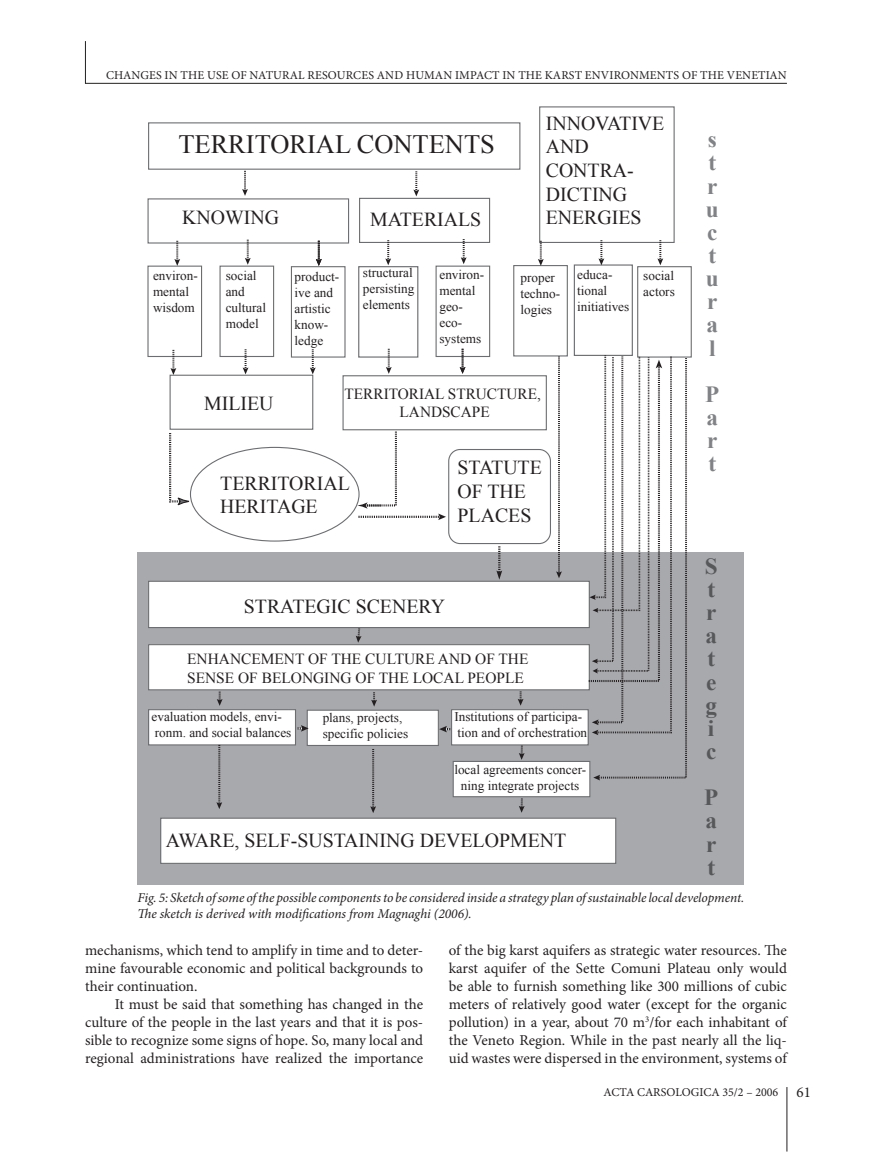
<style>
.page{position:relative;width:872px;height:1170px;background:#fff}
.page>*{position:absolute;margin:0;border:0;box-sizing:border-box;transform-origin:0 0}
.t1{font:26.4px "Times New Roman";color:#231f20}
.t2{font:700 23.1px/23.1px "Times New Roman";color:#808285;text-align:justify}
.t3{font:700 23.1px/23.1px "Times New Roman";color:#57585a}
.t4{font:19.8px/23.7px "Times New Roman";color:#231f20}
.t5{font:15.45px/18.8px "Times New Roman";color:#231f20;text-align:center}
.tekstblok{font:15px/18px "Minion Pro";color:#231f20;text-align:justify}
.tekstblok_prviodstav{font:15px/18px "Minion Pro";color:#231f20;text-align:justify}
.podpisi{font:italic 13.5px/16.2px "Minion Pro";letter-spacing:-.01em;color:#231f20}
.t6{font:13.2px/15.9px "Times New Roman";color:#231f20}
.pasica_avtor_clanka{font:12px "Minion Pro";letter-spacing:.01em;color:#231f20}
.s1{font-size:15px}
</style>
<div class="page">
<hr style="left:786px;top:1086px;width:1px;height:65px;background:#231f20">
<hr style="left:85px;top:41px;width:1px;height:43px;background:#231f20">
<hr style="left:85px;top:83px;width:702px;height:1px;background:#231f20">
<div style="left:137px;top:552px;width:606px;height:332px;background:#a8a9ad"></div>
<div style="left:148px;top:122px;width:372px;height:48px;border:1px solid #6c6d70"></div>
<div style="left:539px;top:106px;width:135px;height:137px;border:1px solid #6c6d70"></div>
<div style="left:147px;top:198px;width:202px;height:45px;border:1px solid #6c6d70"></div>
<div style="left:359px;top:198px;width:131px;height:45px;border:1px solid #6c6d70"></div>
<div style="left:147px;top:265px;width:55px;height:92px;border:1px solid #6c6d70"></div>
<div style="left:169px;top:374px;width:144px;height:56px;border:1px solid #6c6d70"></div>
<div style="left:342px;top:375px;width:205px;height:55px;border:1px solid #6c6d70"></div>
<div style="left:448px;top:449px;width:103px;height:95px;border:1px solid #6c6d70;border-radius:11px"></div>
<div style="left:574px;top:264px;width:59px;height:92px;border:1px solid #6c6d70"></div>
<div style="left:435px;top:265px;width:55px;height:92px;border:1px solid #6c6d70"></div>
<div style="left:358px;top:266px;width:60px;height:91px;border:1px solid #6c6d70"></div>
<div style="left:291px;top:266px;width:54px;height:91px;border:1px solid #6c6d70"></div>
<div style="left:219px;top:265px;width:55px;height:92px;border:1px solid #6c6d70"></div>
<div style="left:637px;top:266px;width:55px;height:91px;border:1px solid #6c6d70"></div>
<div style="left:513px;top:265px;width:55px;height:91px;border:1px solid #6c6d70"></div>
<div style="left:149px;top:581px;width:440px;height:46px;background:#fff"></div>
<div style="left:148px;top:580px;width:442px;height:48px;border:1px solid #6c6d70"></div>
<div style="left:149px;top:644px;width:440px;height:45px;background:#fff"></div>
<div style="left:148px;top:644px;width:442px;height:46px;border:1px solid #6c6d70"></div>
<div style="left:149px;top:709px;width:146px;height:35px;background:#fff"></div>
<div style="left:148px;top:709px;width:148px;height:36px;border:1px solid #6c6d70"></div>
<div style="left:451px;top:709px;width:137px;height:35px;background:#fff"></div>
<div style="left:451px;top:709px;width:138px;height:36px;border:1px solid #6c6d70"></div>
<div style="left:307px;top:710px;width:131px;height:35px;background:#fff"></div>
<div style="left:307px;top:709px;width:132px;height:37px;border:1px solid #6c6d70"></div>
<div style="left:453px;top:761px;width:137px;height:35px;background:#fff"></div>
<div style="left:453px;top:760px;width:137px;height:37px;border:1px solid #6c6d70"></div>
<div style="left:161px;top:818px;width:454px;height:45px;background:#fff"></div>
<div style="left:160px;top:817px;width:456px;height:46px;border:1px solid #6c6d70"></div>
<svg style="left:242px;top:171px;width:6px;height:25px"></svg>
<svg style="left:413px;top:171px;width:6px;height:25px"></svg>
<svg style="left:316px;top:241px;width:6px;height:25px"></svg>
<svg style="left:245px;top:240px;width:6px;height:25px"></svg>
<svg style="left:174px;top:241px;width:6px;height:25px"></svg>
<svg style="left:538px;top:241px;width:5px;height:25px"></svg>
<svg style="left:461px;top:239px;width:5px;height:25px"></svg>
<svg style="left:385px;top:240px;width:6px;height:25px"></svg>
<svg style="left:657px;top:240px;width:6px;height:25px"></svg>
<svg style="left:598px;top:240px;width:6px;height:25px"></svg>
<svg style="left:170px;top:350px;width:6px;height:25px"></svg>
<svg style="left:310px;top:349px;width:6px;height:25px"></svg>
<svg style="left:243px;top:349px;width:5px;height:25px"></svg>
<svg style="left:460px;top:349px;width:5px;height:25px"></svg>
<svg style="left:386px;top:349px;width:6px;height:25px"></svg>
<svg style="left:556px;top:356px;width:6px;height:222px"></svg>
<svg style="left:356px;top:626px;width:5px;height:16px"></svg>
<svg style="left:518px;top:691px;width:5px;height:14px"></svg>
<svg style="left:371px;top:692px;width:6px;height:14px"></svg>
<svg style="left:217px;top:691px;width:5px;height:14px"></svg>
<svg style="left:519px;top:745px;width:5px;height:14px"></svg>
<svg style="left:519px;top:798px;width:5px;height:14px"></svg>
<svg style="left:370px;top:749px;width:6px;height:64px"></svg>
<svg style="left:216px;top:744px;width:6px;height:65px"></svg>
<svg style="left:439px;top:726px;width:11px;height:6px"></svg>
<svg style="left:496px;top:546px;width:6px;height:33px"></svg>
<svg style="left:297px;top:725px;width:12px;height:6px"></svg>
<svg style="left:586px;top:353px;width:102px;height:427px"></svg>
<svg style="left:357px;top:429px;width:89px;height:91px"></svg>
<svg style="left:169px;top:433px;width:25px;height:73px"></svg>
<p class="pasica_avtor_clanka" style="left:106px;top:67px;width:682px">CHANGES IN THE USE OF NATURAL RESOURCES AND HUMAN IMPACT IN THE KARST ENVIRONMENTS OF THE VENETIAN</p>
<p class="t1" style="left:178px;top:129px;width:318px">TERRITORIAL CONTENTS</p>
<p class="t4" style="left:546px;top:111px;width:120px">INNOVATIVE<br>AND<br>CONTRA-<br>DICTING</p>
<p class="t4" style="left:182px;top:205px;width:98px">KNOWING</p>
<p class="t4" style="left:370px;top:207px;width:113px">MATERIALS</p>
<p class="t4" style="left:546px;top:205px;width:97px">ENERGIES</p>
<p class="t6" style="left:153px;top:267px;width:46px">environ&shy;mental wisdom</p>
<p class="t6" style="left:226px;top:268px;width:42px">social and cultural model</p>
<p class="t6" style="left:294px;top:268px;width:46px">product&shy;ive and artistic know&shy;ledge</p>
<p class="t6" style="left:363px;top:264px;width:53px;text-align:justify">structural persisting elements</p>
<p class="t6" style="left:439px;top:266px;width:46px">environ&shy;mental geo&shy;eco&shy;systems</p>
<p class="t6" style="left:520px;top:269px;width:41px">proper techno&shy;logies</p>
<p class="t6" style="left:643px;top:268px;width:33px">social actors</p>
<p class="t6" style="left:577px;top:266px;width:54px">educa&shy;tional initiatives</p>
<p class="t4" style="left:204px;top:391px;width:71px">MILIEU</p>
<p class="t5" style="left:344px;top:384px;width:198px">TERRITORIAL STRUCTURE,<br>LANDSCAPE</p>
<p class="t4" style="left:220px;top:471px;width:131px">TERRITORIAL<br>HERITAGE</p>
<p class="t4" style="left:457px;top:455px;width:86px">STATUTE<br>OF THE<br>PLACES</p>
<p class="t4" style="left:244px;top:594px;width:202px">STRATEGIC SCENERY</p>
<p class="t5" style="left:187px;top:649px;width:343px;text-align:left">ENHANCEMENT OF THE CULTURE AND OF THE<br>SENSE OF BELONGING OF THE LOCAL PEOPLE</p>
<p class="t6" style="left:151px;top:708px;width:141px">evaluation models, envi&shy;ronm. and social balances</p>
<p class="t6" style="left:323px;top:709px;width:87px">plans, projects, specific policies</p>
<p class="t6" style="left:454px;top:708px;width:134px">Institutions of participa&shy;tion and of orchestration</p>
<p class="t6" style="left:454px;top:761px;width:133px;text-align:center">local agreements concer&shy;ning integrate projects</p>
<p class="t4" style="left:166px;top:828px;width:402px">AWARE, SELF-SUSTAINING DEVELOPMENT</p>
<p class="t2" style="left:706px;top:128px;width:14px">s t r u c t u r a l</p>
<p class="t2" style="left:705px;top:382px;width:16px">P a r t</p>
<p class="t3" style="left:704px;top:554px;width:14px">S t r a t e g i c</p>
<p class="t3" style="left:704px;top:785px;width:16px;text-align:justify">P a r t</p>
<p class="podpisi" style="left:137px;top:889px;width:608px">Fig. 5: Sketch ofsome ofthe possible components to be considered inside a strategy plan ofsustainable local development.<br>The sketch is derived with modifications from Magnaghi (2006).</p>
<p class="tekstblok_prviodstav" style="left:85px;top:941px;width:340px">mechanisms, which tend to amplify in time and to deter&shy;mine favourable economic and political backgrounds to their continuation.</p>
<p class="tekstblok" style="left:85px;top:995px;width:340px;text-indent:30px">It must be said that something has changed in the culture of the people in the last years and that it is pos&shy;sible to recognize some signs of hope. So, many local and regional administrations have realized the importance</p>
<p class="tekstblok" style="left:449px;top:941px;width:340px">of the big karst aquifers as strategic water resources. The karst aquifer of the Sette Comuni Plateau only would be able to furnish something like 300 millions of cubic meters of relatively good water (except for the organic pollution) in a year, about 70 m<sup>3</sup>/for each inhabitant of the Veneto Region. While in the past nearly all the liq&shy;uid wastes were dispersed in the environment, systems of</p>
<p class="pasica_avtor_clanka" style="left:603px;top:1083px;width:209px">ACTA CARSOLOGICA 35/2 – 2006 <span class="s1">61</span></p>
</div>
